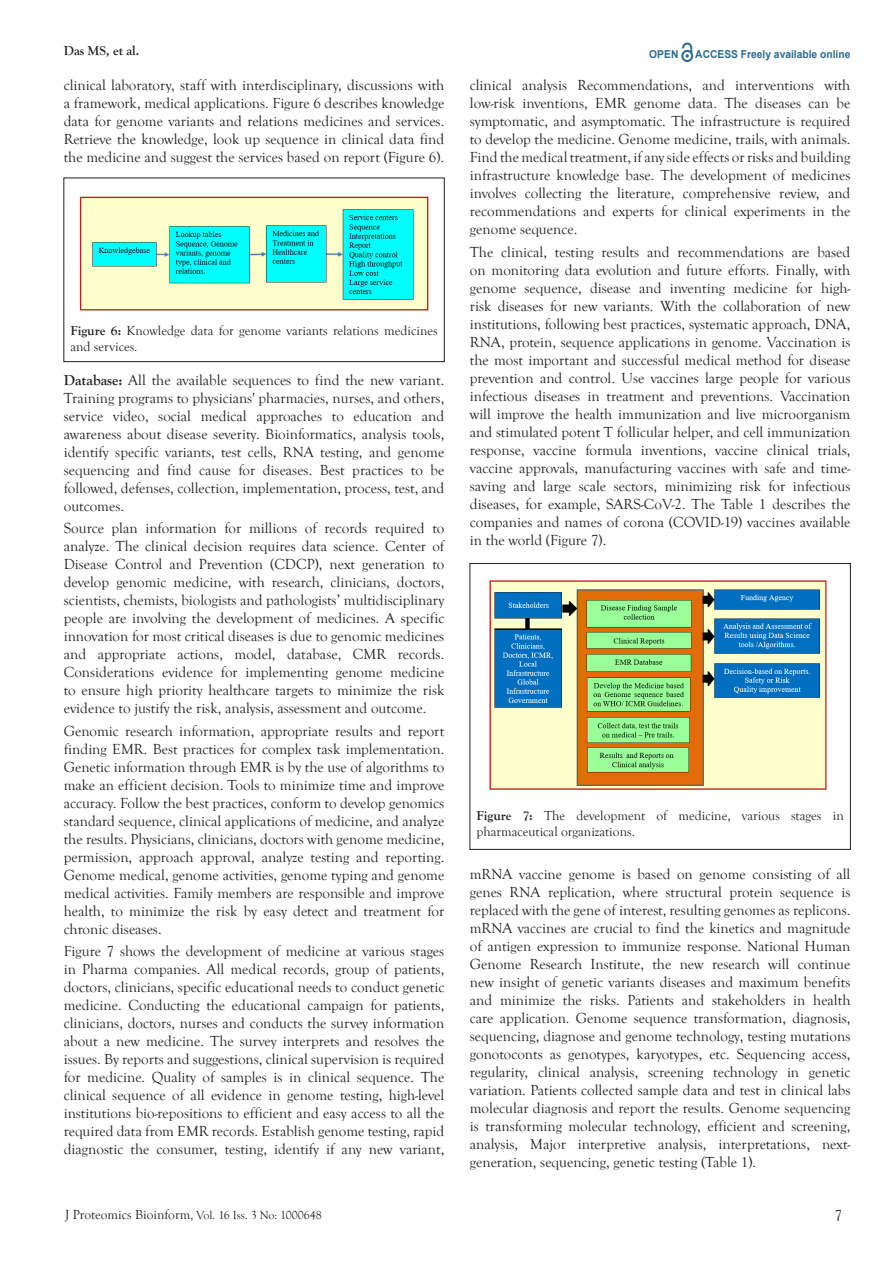
<style>
.page{position:relative;width:893px;height:1263px;background:#fff}
.page>*{position:absolute;margin:0;border:0;box-sizing:border-box;transform-origin:0 0}
.bd{font:15px/18px "Goudy Old Style T";color:#231f20;text-align:justify}
.t1{font:13.5px/16.2px "Goudy Old Style T";color:#231f20}
.t2{font:700 13.5px "Goudy Old Style T";color:#231f20}
.t3{font:12px "Goudy Old Style T";color:#231f20}
.t4{font:700 10.95px "Arial";color:#2b6b8f;scale:.94 1}
.s1{font-weight:700}
.s2{font-size:13.5px}
</style>
<div class="page">
<svg style="left:681px;top:43px;width:12px;height:19px"></svg>
<img style="left:79px;top:196px;width:350px;height:115px">
<div style="left:64px;top:178px;width:380px;height:184px;border:1px solid #231f20"></div>
<img style="left:489px;top:580px;width:338px;height:210px">
<p class="t2" style="left:64px;top:43px;width:77px">Das MS, et al.</p>
<p class="t4" style="left:649px;top:47px;width:32px">OPEN</p>
<p class="t4" style="left:695px;top:46px;width:167px">ACCESS Freely available online</p>
<p class="bd" style="left:64px;top:77px;width:382px">clinical laboratory, staff with interdisciplinary, discussions with a framework, medical applications. Figure 6 describes knowledge data for genome variants and relations medicines and services.<br>Retrieve the knowledge, look up sequence in clinical data find the medicine and suggest the services based on report (Figure 6).</p>
<p class="bd" style="left:470px;top:77px;width:382px">clinical analysis Recommendations, and interventions with low-risk inventions, EMR genome data. The diseases can be symptomatic, and asymptomatic. The infrastructure is required to develop the medicine. Genome medicine, trails, with animals.<br>Find the medical treatment, if any side effects or risks and building infrastructure knowledge base. The development of medicines involves collecting the literature, comprehensive review, and recommendations and experts for clinical experiments in the genome sequence.</p>
<p class="bd" style="left:470px;top:243px;width:382px">The clinical, testing results and recommendations are based on monitoring data evolution and future efforts. Finally, with genome sequence, disease and inventing medicine for high&shy;risk diseases for new variants. With the collaboration of new institutions, following best practices, systematic approach, DNA, RNA, protein, sequence applications in genome. Vaccination is the most important and successful medical method for disease prevention and control. Use vaccines large people for various infectious diseases in treatment and preventions. Vaccination will improve the health immunization and live microorganism and stimulated potent T follicular helper, and cell immunization response, vaccine formula inventions, vaccine clinical trials, vaccine approvals, manufacturing vaccines with safe and time&shy;saving and large scale sectors, minimizing risk for infectious diseases, for example, SARS-CoV-2. The Table 1 describes the companies and names of corona (COVID-19) vaccines available in the world (Figure 7).</p>
<p class="t1" style="left:70px;top:323px;width:369px"><span class="s1">Figure 6:</span> Knowledge data for genome variants relations medicines and services.</p>
<p class="bd" style="left:64px;top:371px;width:382px"><span class="s1">Database:</span> All the available sequences to find the new variant.<br>Training programs to physicians' pharmacies, nurses, and others, service video, social medical approaches to education and awareness about disease severity. Bioinformatics, analysis tools, identify specific variants, test cells, RNA testing, and genome sequencing and find cause for diseases. Best practices to be followed, defenses, collection, implementation, process, test, and outcomes.</p>
<p class="bd" style="left:64px;top:520px;width:382px">Source plan information for millions of records required to analyze. The clinical decision requires data science. Center of Disease Control and Prevention (CDCP), next generation to develop genomic medicine, with research, clinicians, doctors, scientists, chemists, biologists and pathologists’ multidisciplinary people are involving the development of medicines. A specific innovation for most critical diseases is due to genomic medicines and appropriate actions, model, database, CMR records.<br>Considerations evidence for implementing genome medicine to ensure high priority healthcare targets to minimize the risk evidence to justify the risk, analysis, assessment and outcome.</p>
<p class="bd" style="left:64px;top:722px;width:382px">Genomic research information, appropriate results and report finding EMR. Best practices for complex task implementation.<br>Genetic information through EMR is by the use of algorithms to make an efficient decision. Tools to minimize time and improve accuracy. Follow the best practices, conform to develop genomics standard sequence, clinical applications of medicine, and analyze the results. Physicians, clinicians, doctors with genome medicine, permission, approach approval, analyze testing and reporting.<br>Genome medical, genome activities, genome typing and genome medical activities. Family members are responsible and improve health, to minimize the risk by easy detect and treatment for chronic diseases.</p>
<p class="bd" style="left:64px;top:942px;width:382px">Figure 7 shows the development of medicine at various stages in Pharma companies. All medical records, group of patients, doctors, clinicians, specific educational needs to conduct genetic medicine. Conducting the educational campaign for patients, clinicians, doctors, nurses and conducts the survey information about a new medicine. The survey interprets and resolves the issues. By reports and suggestions, clinical supervision is required for medicine. Quality of samples is in clinical sequence. The clinical sequence of all evidence in genome testing, high-level institutions bio-repositions to efficient and easy access to all the required data from EMR records. Establish genome testing, rapid diagnostic the consumer, testing, identify if any new variant,</p>
<p class="t1" style="left:477px;top:808px;width:369px"><span class="s1">Figure 7:</span> The development of medicine, various stages in pharmaceutical organizations.</p>
<p class="bd" style="left:470px;top:865px;width:382px">mRNA vaccine genome is based on genome consisting of all genes RNA replication, where structural protein sequence is replaced with the gene of interest, resulting genomes as replicons. mRNA vaccines are crucial to find the kinetics and magnitude of antigen expression to immunize response. National Human Genome Research Institute, the new research will continue new insight of genetic variants diseases and maximum benefits and minimize the risks. Patients and stakeholders in health care application. Genome sequence transformation, diagnosis, sequencing, diagnose and genome technology, testing mutations gonotoconts as genotypes, karyotypes, etc. Sequencing access, regularity, clinical analysis, screening technology in genetic variation. Patients collected sample data and test in clinical labs molecular diagnosis and report the results. Genome sequencing is transforming molecular technology, efficient and screening, analysis, Major interpretive analysis, interpretations, next&shy;generation, sequencing, genetic testing (Table 1).</p>
<p class="t3" style="left:65px;top:1208px;width:258px"><span class="s2">J Proteomics Bioinform</span>, Vol. 16 Iss. 3 No: 1000648</p>
<p class="bd" style="left:835px;top:1207px;width:9px">7</p>
</div>
